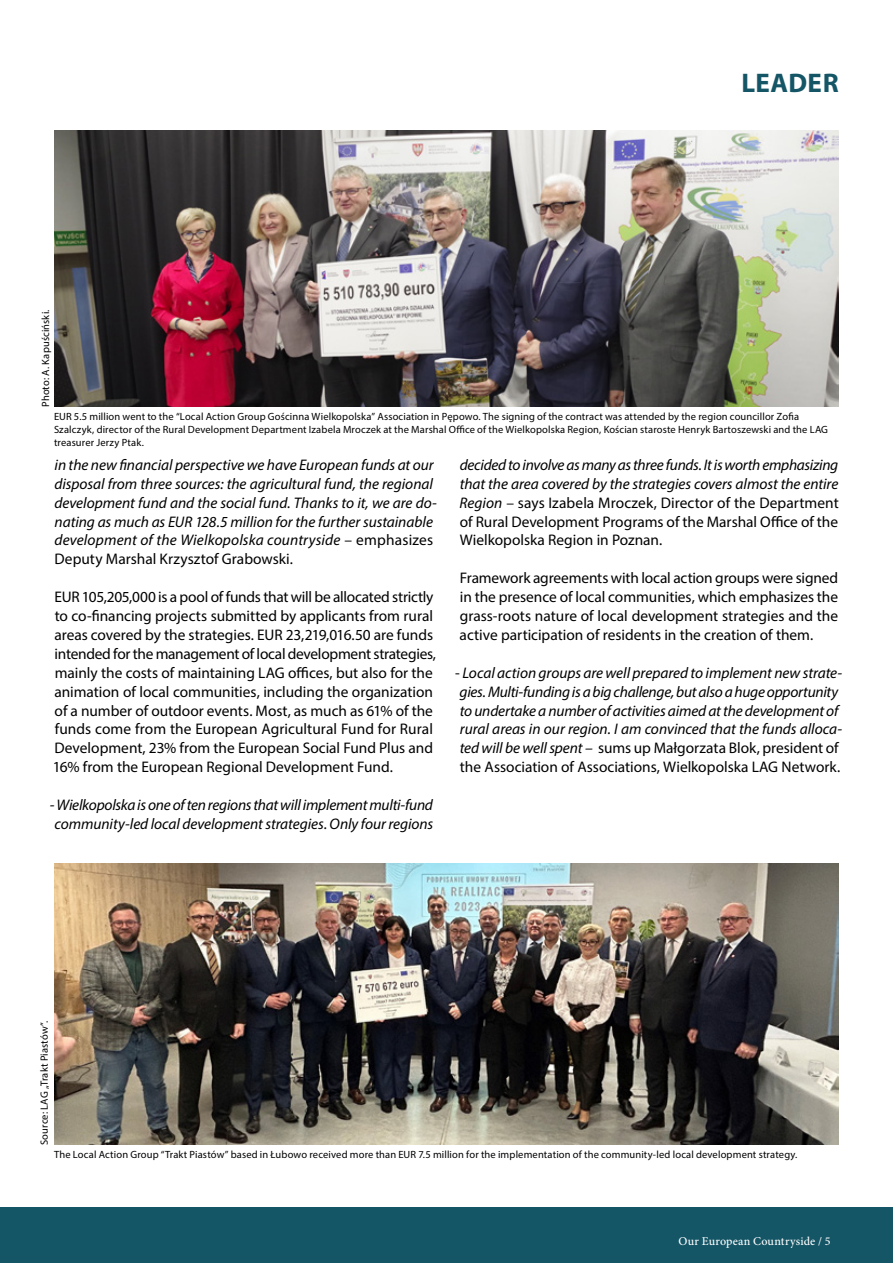
<style>
.page{position:relative;width:893px;height:1263px;background:#fff}
.page>*{position:absolute;margin:0;border:0;box-sizing:border-box;transform-origin:0 0}
.t1{font:700 27px "Myriad Pro";letter-spacing:.02em;color:#145566}
.t2{font:15.3px/18.9px "Myriad Pro";letter-spacing:-.005em;color:#000;text-align:justify}
.t3{font:italic 15.3px/18.9px "Myriad Pro";letter-spacing:-.005em;color:#000}
.t4{font:500 12px "Minion Pro";letter-spacing:.02em;color:#fff}
.t5{font:10.5px/12.6px "Myriad Pro";letter-spacing:.01em;color:#000}
.s1{font-style:normal}
.s2{font-style:italic}
</style>
<div class="page">
<div style="left:0;top:1208px;width:893px;height:55px;background:#145566"></div>
<img style="left:54px;top:131px;width:785px;height:276px">
<img style="left:54px;top:863px;width:784px;height:282px">
<p class="t5" style="left:39px;top:407px;width:98px;rotate:-90deg">Photo: A. Kapuściński.</p>
<h1 class="t1" style="left:741px;top:65px;width:99px">LEADER</h1>
<p class="t5" style="left:54px;top:410px;width:776px">EUR 5.5 million went to the “Local Action Group Gościnna Wielkopolska” Association in Pępowo. The signing of the contract was attended by the region councillor Zofia<br>Szalczyk, director of the Rural Development Department Izabela Mroczek at the Marshal Office of the Wielkopolska Region, Kościan staroste Henryk Bartoszewski and the LAG treasurer Jerzy Ptak.</p>
<p class="t3" style="left:54px;top:455px;width:384px">in the new financial perspective we have European funds at our disposal from three sources: the agricultural fund, the regional development fund and the social fund. Thanks to it, we are do&shy;nating as much as EUR 128.5 million for the further sustainable development of the Wielkopolska countryside <span class="s1">– emphasizes Deputy Marshal Krzysztof Grabowski.</span></p>
<p class="t2" style="left:53px;top:587px;width:385px;text-align:left">EUR 105,205,000 is a pool of funds that will be allocated strictly to co-financing projects submitted by applicants from rural areas covered by the strategies. EUR 23,219,016.50 are funds intended for the management of local development strategies, mainly the costs of maintaining LAG offices, but also for the animation of local communities, including the organization of a number of outdoor events. Most, as much as 61% of the funds come from the European Agricultural Fund for Rural Development, 23% from the European Social Fund Plus and 16% from the European Regional Development Fund.</p>
<p class="t3" style="left:50px;top:795px;width:385px">- Wielkopolska is one of ten regions that will implement multi-fund community-led local development strategies. Only four regions</p>
<p class="t2" style="left:459px;top:455px;width:381px"><span class="s2">decided to involve as many as three funds. It is worth emphasizing that the area covered by the strategies covers almost the entire Region</span> – says Izabela Mroczek, Director of the Department of Rural Development Programs of the Marshal Office of the Wielkopolska Region in Poznan.</p>
<p class="t2" style="left:460px;top:568px;width:380px">Framework agreements with local action groups were signed in the presence of local communities, which emphasizes the grass-roots nature of local development strategies and the active participation of residents in the creation of them.</p>
<p class="t3" style="left:455px;top:663px;width:388px"><span class="s1">-</span> Local action groups are well prepared to implement new strate&shy;gies. Multi-funding is a big challenge, but also a huge opportunity to undertake a number of activities aimed at the development of rural areas in our region. I am convinced that the funds alloca&shy;ted will be well spent – <span class="s1">sums up Małgorzata Blok, president of the Association of Associations, Wielkopolska LAG Network.</span></p>
<p class="t5" style="left:38px;top:1145px;width:125px;rotate:-90deg">Source: LAG „Trakt Piastów”.</p>
<p class="t5" style="left:54px;top:1148px;width:744px">The Local Action Group “Trakt Piastów” based in Łubowo received more than EUR 7.5 million for the implementation of the community-led local development strategy.</p>
<p class="t4" style="left:679px;top:1233px;width:153px">Our European Countryside / 5</p>
</div>
